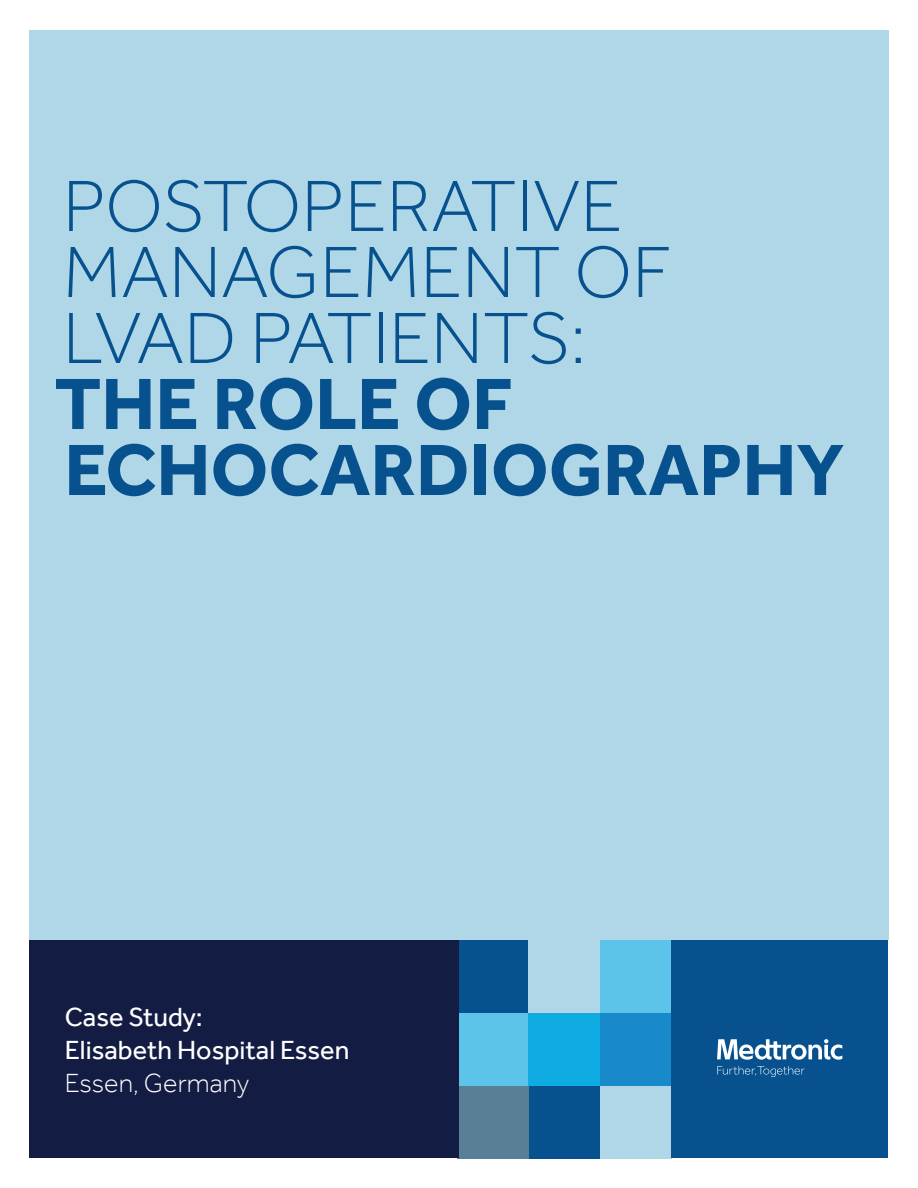
<style>
.page{position:relative;width:918px;height:1188px;background:#fff}
.page>*{position:absolute;margin:0;border:0;box-sizing:border-box;transform-origin:0 0}
.t1{font:300 75px/66px "Effra";color:#07528e}
.t2{font:700 75px/66px "Effra";color:#07528e}
.t3{font:27px/33px "Effra";color:#fff}
.t4{font:300 27px "Effra";color:#fff}
</style>
<div class="page">
<div style="left:457px;top:940px;width:72px;height:73px;background:#07528e"></div>
<div style="left:529px;top:940px;width:71px;height:73px;background:#afd7e8"></div>
<div style="left:600px;top:940px;width:71px;height:73px;background:#5cc4e8"></div>
<div style="left:600px;top:1086px;width:71px;height:72px;background:#afd7e8"></div>
<div style="left:529px;top:1086px;width:71px;height:72px;background:#07528e"></div>
<div style="left:457px;top:1086px;width:72px;height:72px;background:#587f96"></div>
<div style="left:457px;top:1013px;width:72px;height:73px;background:#5cc4e8"></div>
<div style="left:529px;top:1013px;width:71px;height:73px;background:#0face3"></div>
<div style="left:600px;top:1013px;width:71px;height:73px;background:#1889cb"></div>
<div style="left:671px;top:940px;width:217px;height:217px;background:#07528e"></div>
<div style="left:30px;top:940px;width:429px;height:217px;background:#131c42"></div>
<svg style="left:717px;top:1039px;width:125px;height:38px"></svg>
<div style="left:30px;top:31px;width:859px;height:909px;background:#afd7e8"></div>
<p class="t1" style="left:63px;top:172px;width:610px">POSTOPERATIVE<br>MANAGEMENT OF<br>LVAD PATIENTS:</p>
<p class="t2" style="left:54px;top:369px;width:791px">THE ROLE OF<br>ECHOCARDIOGRAPHY</p>
<p class="t3" style="left:65px;top:1000px;width:286px">Case Study:<br>Elisabeth Hospital Essen</p>
<p class="t4" style="left:65px;top:1067px;width:186px">Essen, Germany</p>
</div>
